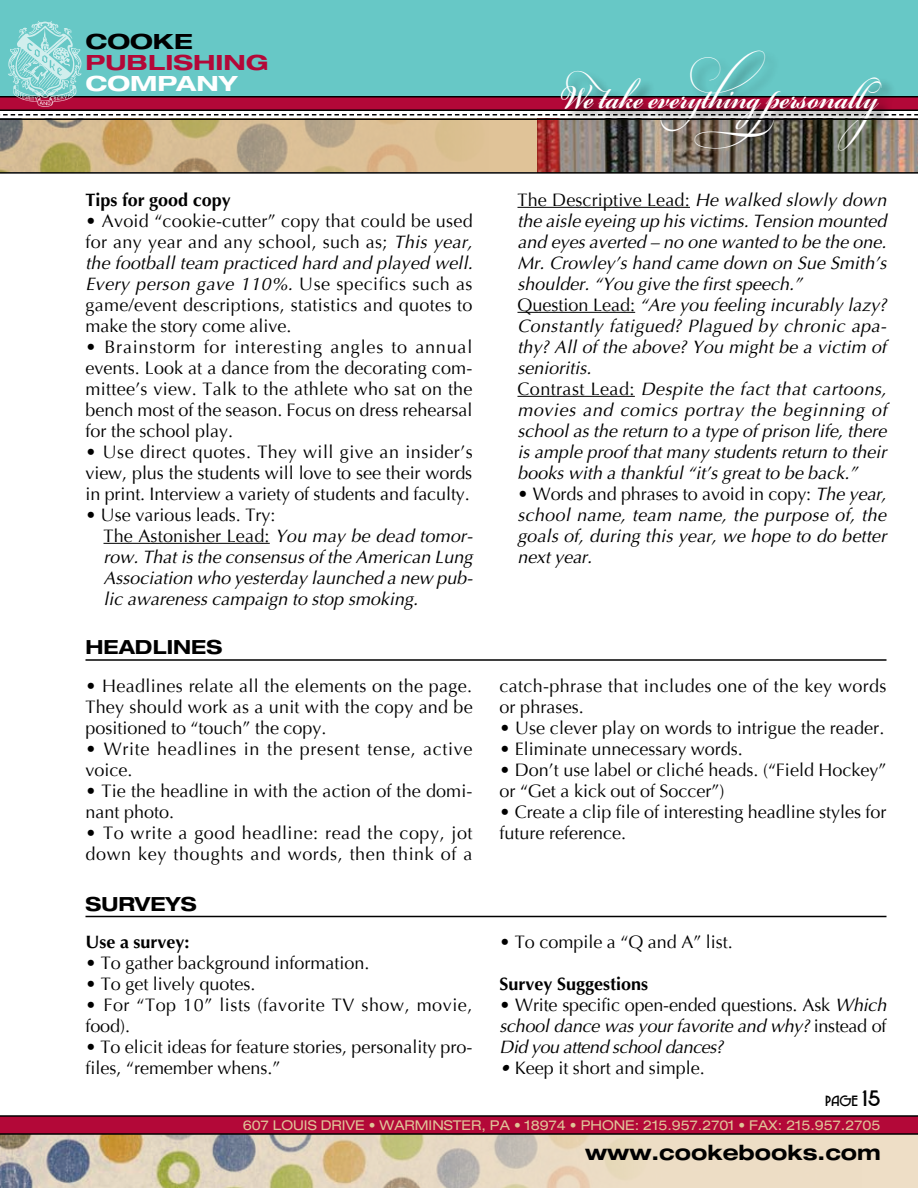
<style>
.page{position:relative;width:918px;height:1188px;background:#fff}
.page>*{position:absolute;margin:0;border:0;box-sizing:border-box;transform-origin:0 0}
.t1{font:700 52.5px "Bickham Script Pro";color:#fff;scale:.7 1}
.t2{font:700 expanded 21px "Helvetica Neue";color:#000}
.t3{font:700 expanded 21px "Helvetica Neue";color:#b30838;scale:1.15 1}
.t4{font:700 expanded 21px "Helvetica Neue";color:#fff;scale:1.15 1}
.t5{font:700 expanded 21px "Helvetica Neue";color:#000;scale:1.15 1}
.t6{font:700 expanded 19.5px "Helvetica Neue";color:#000}
.t7{font:18px/21px "Optima";color:#000;text-align:justify}
.t8{font:italic 18px/21px "Optima";color:#000}
.t9{font:18px/21px "Optima";letter-spacing:.035em;color:#000}
.t10{font:18px/21px "Optima";letter-spacing:.02em;color:#000}
.t11{font:18px/21px "Optima";letter-spacing:.03em;color:#000}
.t12{font:700 18px "Optima";color:#000}
.t13{font:700 15px "New Garden";color:#000}
.t14{font:expanded 13.5px "Helvetica Neue";color:#e0c398}
.s1{font-style:italic}
.s2{font-style:normal}
.s3{font-size:22.5px}
</style>
<div class="page">
<div style="left:0;top:1134px;width:918px;height:54px;background:#eedec6"></div>
<img style="left:0;top:1135px;width:627px;height:53px">
<div style="left:0;top:0;width:918px;height:96px;background:#67c8c6"></div>
<img style="left:538px;top:120px;width:380px;height:52px">
<svg style="left:0;top:96px;width:918px;height:20px"></svg>
<svg style="left:0;top:1115px;width:918px;height:20px;background:#990c33"></svg>
<div style="left:560px;top:49px;width:336px;height:116px;background:#000;opacity:.5"></div>
<svg style="left:0;top:120px;width:538px;height:52px;background:#cdb488"></svg>
<hr style="left:0;top:118px;width:918px;height:2px;background:#000">
<hr style="left:0;top:172px;width:918px;height:2px;background:#000">
<img style="left:29px;top:21px;width:32px;height:14px">
<hr style="left:104px;top:543px;width:166px;height:1px;background:#000">
<hr style="left:518px;top:207px;width:172px;height:1px;background:#000">
<hr style="left:518px;top:312px;width:117px;height:1px;background:#000">
<hr style="left:518px;top:396px;width:117px;height:1px;background:#000">
<hr style="left:86px;top:659px;width:800px;height:2px;background:#000">
<hr style="left:86px;top:916px;width:800px;height:1px;background:#000">
<p class="t5" style="left:86px;top:28px;width:95px">COOKE</p>
<p class="t3" style="left:86px;top:49px;width:161px">PUBLISHING</p>
<p class="t4" style="left:86px;top:70px;width:134px">COMPANY</p>
<p class="t12" style="left:86px;top:189px;width:147px">Tips for good copy</p>
<p class="t7" style="left:86px;top:210px;width:389px">• Avoid “cookie-cutter” copy that could be used for any year and any school, such as; <span class="s1">This year, the football team practiced hard and played well.<br>Every person gave 110%.</span> Use specifics such as game/event descriptions, statistics and quotes to make the story come alive.</p>
<p class="t7" style="left:86px;top:336px;width:389px">• Brainstorm for interesting angles to annual events. Look at a dance from the decorating com&shy;mittee’s view. Talk to the athlete who sat on the bench most of the season. Focus on dress rehearsal for the school play.</p>
<p class="t7" style="left:86px;top:441px;width:389px">• Use direct quotes. They will give an insider’s view, plus the students will love to see their words in print. Interview a variety of students and faculty.</p>
<p class="t8" style="left:104px;top:504px;width:371px;text-indent:-18px"><span class="s2">• Use various leads. Try:<br>The Astonisher Lead:</span> You may be dead tomor&shy;row. That is the consensus of the American Lung Association who yesterday launched a new pub&shy;lic awareness campaign to stop smoking.</p>
<p class="t6" style="left:86px;top:635px;width:17px">headlines</p>
<p class="t7" style="left:86px;top:675px;width:389px">• Headlines relate all the elements on the page.<br>They should work as a unit with the copy and be positioned to “touch” the copy.</p>
<p class="t9" style="left:86px;top:738px;width:389px">• Write headlines in the present tense, active voice.</p>
<p class="t7" style="left:86px;top:780px;width:388px">• Tie the headline in with the action of the domi&shy;nant photo.</p>
<p class="t9" style="left:86px;top:822px;width:389px">• To write a good headline: read the copy, jot down key thoughts and words, then think of a</p>
<p class="t6" style="left:86px;top:892px;width:17px">surveys</p>
<p class="t12" style="left:86px;top:932px;width:106px">Use a survey:</p>
<p class="t7" style="left:86px;top:953px;width:286px">• To gather background information.</p>
<p class="t7" style="left:86px;top:974px;width:171px">• To get lively quotes.</p>
<p class="t11" style="left:86px;top:995px;width:388px">• For “Top 10” lists (favorite TV show, movie, food).</p>
<p class="t7" style="left:86px;top:1037px;width:388px">• To elicit ideas for feature stories, personality pro&shy;files, “remember whens.”</p>
<h1 class="t1" style="left:560px;top:59px;width:457px">We take everything personally</h1>
<p class="t8" style="left:518px;top:189px;width:371px"><span class="s2">The Descriptive Lead:</span> He walked slowly down the aisle eyeing up his victims. Tension mounted and eyes averted – no one wanted to be the one.<br>Mr. Crowley’s hand came down on Sue Smith’s shoulder. “You give the first speech.”<br><span class="s2">Question Lead:</span> “Are you feeling incurably lazy?<br>Constantly fatigued? Plagued by chronic apa&shy;thy? All of the above? You might be a victim of senioritis.<br><span class="s2">Contrast Lead:</span> Despite the fact that cartoons, movies and comics portray the beginning of school as the return to a type of prison life, there is ample proof that many students return to their books with a thankful “it’s great to be back.”</p>
<p class="t8" style="left:518px;top:483px;width:371px;text-align:justify"><span class="s2">• Words and phrases to avoid in copy:</span> The year, school name, team name, the purpose of, the goals of, during this year, we hope to do better next year.</p>
<p class="t10" style="left:500px;top:675px;width:388px">catch-phrase that includes one of the key words or phrases.</p>
<p class="t7" style="left:500px;top:717px;width:386px">• Use clever play on words to intrigue the reader.</p>
<p class="t7" style="left:500px;top:738px;width:245px">• Eliminate unnecessary words.</p>
<p class="t7" style="left:500px;top:759px;width:389px">• Don’t use label or cliché heads. (“Field Hockey” or “Get a kick out of Soccer”)</p>
<p class="t7" style="left:500px;top:801px;width:388px">• Create a clip file of interesting headline styles for future reference.</p>
<p class="t7" style="left:500px;top:932px;width:235px">• To compile a “Q and A” list.</p>
<p class="t12" style="left:500px;top:974px;width:150px">Survey Suggestions</p>
<p class="t8" style="left:500px;top:995px;width:388px;text-align:justify"><span class="s2">• Write specific open-ended questions. Ask</span> Which school dance was your favorite and why? <span class="s2">instead of </span>Did you attend school dances?</p>
<p class="t7" style="left:500px;top:1058px;width:207px"><span class="s1">•</span> Keep it short and simple.</p>
<p class="t13" style="left:825px;top:1092px;width:57px">PAGE <span class="s3">15</span></p>
<p class="t14" style="left:243px;top:1117px;width:639px">607 LOUIS DRIVE • WARMINSTER, PA • 18974 • PHONE: 215.957.2701 • FAX: 215.957.2705</p>
<p class="t2" style="left:585px;top:1139px;width:297px">www.cookebooks.com</p>
</div>
